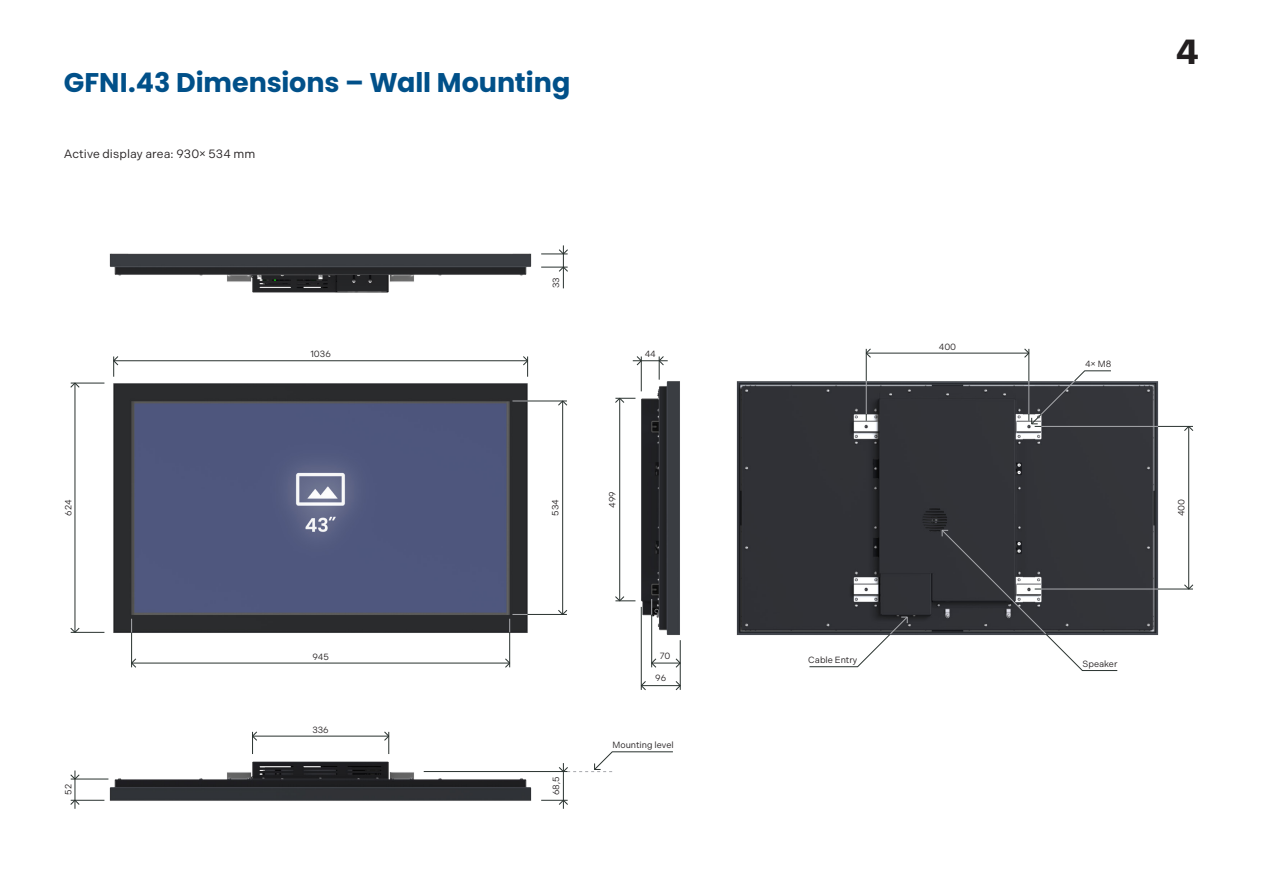
<style>
.page{position:relative;width:1263px;height:893px;background:#fff}
.page>*{position:absolute;margin:0;border:0;box-sizing:border-box;transform-origin:0 0}
.t1{font:700 36px "Stevie Sans";color:#231f20}
.t2{font:700 27px "Poppins";letter-spacing:-.005em;color:#015089}
.t3{font:12px "Indivisible";letter-spacing:.01em;color:#231f20}
.t4{font:9px "Indivisible";color:#231f20}
</style>
<div class="page">
<img style="left:109px;top:245px;width:455px;height:48px">
<img style="left:74px;top:735px;width:489px;height:74px">
<img style="left:736px;top:352px;width:454px;height:316px">
<img style="left:74px;top:360px;width:606px;height:327px">
<svg style="left:70px;top:382px;width:10px;height:6px"></svg>
<svg style="left:70px;top:627px;width:10px;height:6px"></svg>
<hr style="left:75px;top:383px;width:1px;height:249px;background:#29322f">
<hr style="left:71px;top:383px;width:33px;height:1px;background:#29322f">
<hr style="left:71px;top:632px;width:33px;height:1px;background:#29322f">
<svg style="left:70px;top:799px;width:10px;height:7px"></svg>
<svg style="left:70px;top:774px;width:10px;height:6px"></svg>
<hr style="left:75px;top:770px;width:1px;height:39px;background:#29322f">
<hr style="left:71px;top:779px;width:37px;height:1px;background:#29322f">
<hr style="left:71px;top:800px;width:33px;height:1px;background:#29322f">
<hr style="left:563px;top:245px;width:1px;height:43px;background:#29322f">
<svg style="left:541px;top:249px;width:27px;height:6px"></svg>
<svg style="left:541px;top:266px;width:27px;height:6px"></svg>
<svg style="left:557px;top:400px;width:11px;height:6px"></svg>
<svg style="left:557px;top:609px;width:11px;height:6px"></svg>
<hr style="left:562px;top:401px;width:1px;height:213px;background:#29322f">
<svg style="left:512px;top:401px;width:16px;height:1px"></svg>
<hr style="left:528px;top:401px;width:39px;height:1px;background:#29322f">
<hr style="left:528px;top:614px;width:39px;height:1px;background:#29322f">
<hr style="left:563px;top:763px;width:1px;height:46px;background:#29322f">
<hr style="left:424px;top:771px;width:144px;height:1px;background:#29322f">
<svg style="left:541px;top:799px;width:27px;height:7px"></svg>
<svg style="left:675px;top:680px;width:5px;height:11px"></svg>
<svg style="left:640px;top:680px;width:7px;height:11px"></svg>
<hr style="left:619px;top:398px;width:1px;height:203px;background:#29322f">
<svg style="left:614px;top:397px;width:21px;height:7px"></svg>
<svg style="left:614px;top:595px;width:21px;height:7px"></svg>
<svg style="left:651px;top:658px;width:29px;height:10px"></svg>
<hr style="left:641px;top:685px;width:39px;height:1px;background:#29322f">
<svg style="left:651px;top:599px;width:1px;height:16px"></svg>
<hr style="left:651px;top:615px;width:1px;height:52px;background:#29322f">
<hr style="left:641px;top:607px;width:1px;height:83px;background:#29322f">
<hr style="left:680px;top:640px;width:1px;height:50px;background:#29322f">
<svg style="left:1183px;top:425px;width:11px;height:7px"></svg>
<svg style="left:1183px;top:584px;width:11px;height:5px"></svg>
<hr style="left:1188px;top:426px;width:1px;height:163px;background:#29322f">
<hr style="left:1041px;top:426px;width:117px;height:1px;background:#a8a9ad">
<hr style="left:1158px;top:426px;width:35px;height:1px;background:#29322f">
<hr style="left:1041px;top:589px;width:117px;height:1px;background:#a8a9ad">
<hr style="left:1158px;top:589px;width:35px;height:1px;background:#29322f">
<svg style="left:504px;top:658px;width:7px;height:10px"></svg>
<svg style="left:131px;top:658px;width:6px;height:10px"></svg>
<hr style="left:132px;top:663px;width:378px;height:1px;background:#29322f">
<svg style="left:509px;top:614px;width:19px;height:18px"></svg>
<hr style="left:509px;top:632px;width:1px;height:35px;background:#29322f">
<svg style="left:131px;top:619px;width:1px;height:14px"></svg>
<hr style="left:131px;top:633px;width:1px;height:34px;background:#29322f">
<hr style="left:114px;top:360px;width:414px;height:1px;background:#29322f">
<svg style="left:522px;top:356px;width:7px;height:21px"></svg>
<hr style="left:641px;top:356px;width:1px;height:35px;background:#29322f">
<svg style="left:636px;top:356px;width:6px;height:10px"></svg>
<hr style="left:633px;top:360px;width:35px;height:1px;background:#29322f">
<svg style="left:658px;top:356px;width:6px;height:24px"></svg>
<svg style="left:113px;top:356px;width:6px;height:21px"></svg>
<svg style="left:1023px;top:348px;width:7px;height:10px"></svg>
<svg style="left:865px;top:348px;width:6px;height:10px"></svg>
<hr style="left:866px;top:353px;width:163px;height:1px;background:#29322f">
<hr style="left:1028px;top:349px;width:1px;height:32px;background:#29322f">
<svg style="left:1028px;top:370px;width:84px;height:57px"></svg>
<hr style="left:866px;top:349px;width:1px;height:32px;background:#29322f">
<hr style="left:866px;top:381px;width:1px;height:33px;background:#a8a9ad">
<hr style="left:253px;top:736px;width:136px;height:1px;background:#29322f">
<svg style="left:383px;top:731px;width:7px;height:23px"></svg>
<svg style="left:251px;top:731px;width:7px;height:23px"></svg>
<svg style="left:558px;top:751px;width:115px;height:22px"></svg>
<svg style="left:941px;top:529px;width:177px;height:142px"></svg>
<svg style="left:809px;top:616px;width:99px;height:51px"></svg>
<p class="t2" style="left:64px;top:67px;width:508px">GFNI.43 Dimensions – Wall Mounting</p>
<p class="t3" style="left:64px;top:147px;width:193px">Active display area: 930× 534 mm</p>
<p class="t4" style="left:551px;top:288px;width:12px;rotate:-90deg">33</p>
<p class="t4" style="left:310px;top:349px;width:22px">1036</p>
<p class="t4" style="left:645px;top:349px;width:13px">44</p>
<p class="t4" style="left:939px;top:341px;width:19px">400</p>
<h1 class="t1" style="left:1176px;top:30px;width:25px">4</h1>
<p class="t4" style="left:1085px;top:359px;width:28px">4× M8</p>
<p class="t4" style="left:63px;top:516px;width:18px;rotate:-90deg">624</p>
<p class="t4" style="left:63px;top:795px;width:12px;rotate:-90deg">52</p>
<p class="t4" style="left:312px;top:651px;width:18px">945</p>
<p class="t4" style="left:312px;top:724px;width:18px">336</p>
<p class="t4" style="left:550px;top:516px;width:18px;rotate:-90deg">534</p>
<p class="t4" style="left:607px;top:508px;width:18px;rotate:-90deg">499</p>
<p class="t4" style="left:1176px;top:516px;width:19px;rotate:-90deg">400</p>
<p class="t4" style="left:551px;top:795px;width:20px;rotate:-90deg">68,5</p>
<p class="t4" style="left:660px;top:651px;width:12px">70</p>
<p class="t4" style="left:655px;top:673px;width:12px">96</p>
<p class="t4" style="left:612px;top:740px;width:63px">Mounting level</p>
<p class="t4" style="left:808px;top:655px;width:50px">Cable Entry</p>
<p class="t4" style="left:1083px;top:659px;width:36px">Speaker</p>
</div>
